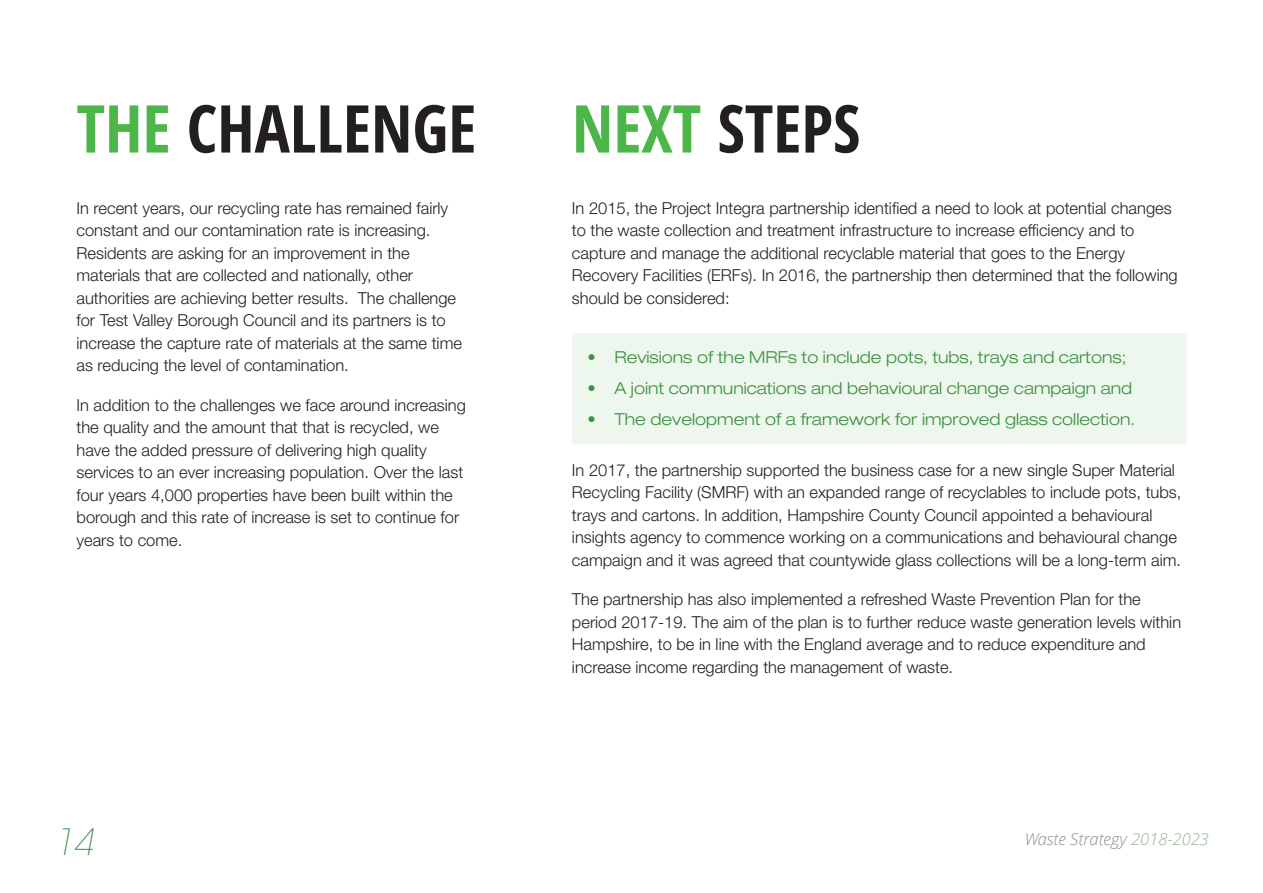
<style>
.page{position:relative;width:1263px;height:893px;background:#fff}
.page>*{position:absolute;margin:0;border:0;box-sizing:border-box;transform-origin:0 0}
.t1{font:700 condensed 66px "Open Sans";color:#231f20}
.t2{font:italic 200 36px "ITC Avant Garde Std";color:#3c8b41}
.t3{font:300 16.5px/22.5px "Helvetica Neue LT Std";color:#231f20}
.t4{font:300 expanded 16.5px "Helvetica Neue LT Std";color:#3c8b41}
.t5{font:italic 300 16.5px "Open Sans";color:#414142}
.s1{color:#4cb748}
.s2{color:#3c8b41}
</style>
<div class="page">
<div style="left:572px;top:333px;width:614px;height:110px;background:#edf7ed"></div>
<h1 class="t1" style="left:77px;top:83px;width:401px"><span class="s1">THE</span> CHALLENGE</h1>
<h1 class="t1" style="left:572px;top:83px;width:290px"><span class="s1">NEXT</span> STEPS</h1>
<p class="t3" style="left:77px;top:196px;width:387px">In recent years, our recycling rate has remained fairly constant and our contamination rate is increasing.<br>Residents are asking for an improvement in the materials that are collected and nationally, other authorities are achieving better results. The challenge for Test Valley Borough Council and its partners is to increase the capture rate of materials at the same time as reducing the level of contamination.</p>
<p class="t3" style="left:77px;top:393px;width:391px">In addition to the challenges we face around increasing the quality and the amount that that is recycled, we have the added pressure of delivering high quality services to an ever increasing population. Over the last four years 4,000 properties have been built within the borough and this rate of increase is set to continue for years to come.</p>
<h2 class="t2" style="left:54px;top:821px;width:41px">14</h2>
<p class="t3" style="left:572px;top:196px;width:607px">In 2015, the Project Integra partnership identified a need to look at potential changes to the waste collection and treatment infrastructure to increase efficiency and to capture and manage the additional recyclable material that goes to the Energy Recovery Facilities (ERFs). In 2016, the partnership then determined that the following should be considered:</p>
<p class="t4" style="left:587px;top:347px;width:540px">• Revisions of the MRFs to include pots, tubs, trays and cartons;</p>
<p class="t4" style="left:587px;top:378px;width:546px">• A joint communications and behavioural change campaign and</p>
<p class="t4" style="left:587px;top:409px;width:549px">• The development of a framework for improved glass collection.</p>
<p class="t3" style="left:572px;top:458px;width:611px">In 2017, the partnership supported the business case for a new single Super Material Recycling Facility (SMRF) with an expanded range of recyclables to include pots, tubs, trays and cartons. In addition, Hampshire County Council appointed a behavioural insights agency to commence working on a communications and behavioural change campaign and it was agreed that countywide glass collections will be a long-term aim.</p>
<p class="t3" style="left:572px;top:588px;width:611px">The partnership has also implemented a refreshed Waste Prevention Plan for the period 2017-19. The aim of the plan is to further reduce waste generation levels within Hampshire, to be in line with the England average and to reduce expenditure and increase income regarding the management of waste.</p>
<p class="t5" style="left:1024px;top:828px;width:186px">Waste Strategy <span class="s2">2018-2023</span></p>
</div>
